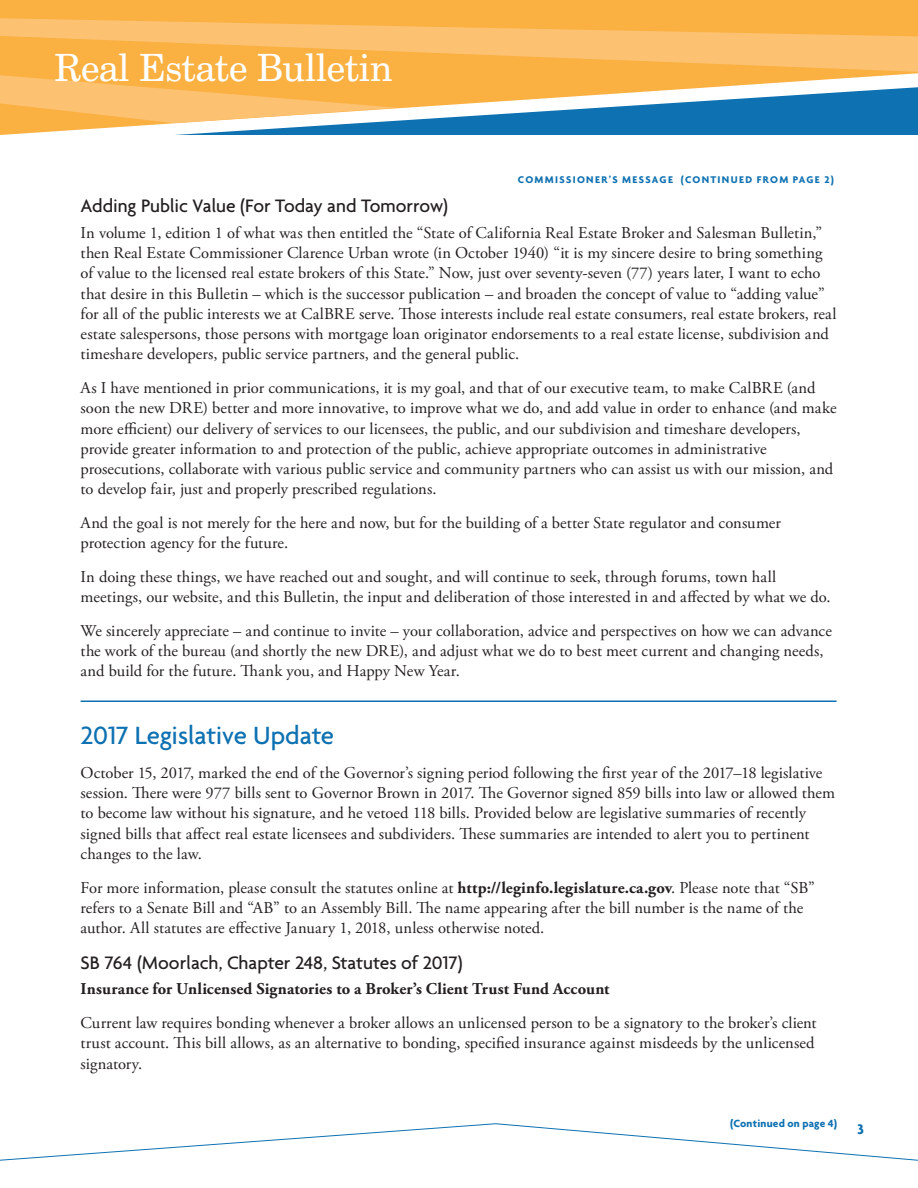
<style>
.page{position:relative;width:918px;height:1188px;background:#fff}
.page>*{position:absolute;margin:0;border:0;box-sizing:border-box;transform-origin:0 0}
.t1{font:37.5px "Century Schoolbook BT";letter-spacing:-.01em;color:#fff}
.Level_1_Head{font:500 27px "Agenda";letter-spacing:-.015em;color:#0e71b2}
.Level_2_Head{font:500 19.5px "Agenda";letter-spacing:-.005em;color:#231f20}
.Body{font:16.5px/20.2px "Adobe Garamond Pro";letter-spacing:.005em;color:#231f20}
.Body-2{font:700 16.5px "Adobe Garamond Pro";letter-spacing:.005em;color:#231f20}
.t2{font:700 15px "Agenda";color:#0e71b2}
.Body-3{font:700 11.25px "Agenda";letter-spacing:.02em;color:#0e71b2}
.CONTINUED_TEXT{font:700 10.5px "Agenda";letter-spacing:.125em;color:#0e71b2}
.s1{font-weight:700}
</style>
<div class="page">
<svg style="left:0;top:72px;width:918px;height:63px;fill:#fbb042"></svg>
<svg style="left:398px;top:0;width:520px;height:72px;background:#fbb755"></svg>
<svg style="left:0;top:0;width:398px;height:123px;background:#fbb652"></svg>
<svg style="left:175px;top:86px;width:743px;height:49px"></svg>
<svg style="left:0;top:1123px;width:918px;height:38px"></svg>
<hr style="left:81px;top:700px;width:756px;height:2px;background:#0e71b2">
<h1 class="t1" style="left:54px;top:44px;width:340px">Real Estate Bulletin</h1>
<p class="CONTINUED_TEXT" style="left:518px;top:174px;width:317px">COMMISSIONER’S MESSAGE (CONTINUED FROM PAGE 2)</p>
<p class="Level_2_Head" style="left:81px;top:194px;width:369px">Adding Public Value (For Today and Tomorrow)</p>
<p class="Body" style="left:81px;top:223px;width:757px">In volume 1, edition 1 of what was then entitled the “State of California Real Estate Broker and Salesman Bulletin,” then Real Estate Commissioner Clarence Urban wrote (in October 1940) “it is my sincere desire to bring something of value to the licensed real estate brokers of this State.” Now, just over seventy-seven (77) years later, I want to echo that desire in this Bulletin – which is the successor publication – and broaden the concept of value to “adding value” for all of the public interests we at CalBRE serve. Those interests include real estate consumers, real estate brokers, real estate salespersons, those persons with mortgage loan originator endorsements to a real estate license, subdivision and timeshare developers, public service partners, and the general public.</p>
<p class="Body" style="left:81px;top:378px;width:758px">As I have mentioned in prior communications, it is my goal, and that of our executive team, to make CalBRE (and soon the new DRE) better and more innovative, to improve what we do, and add value in order to enhance (and make more efficient) our delivery of services to our licensees, the public, and our subdivision and timeshare developers, provide greater information to and protection of the public, achieve appropriate outcomes in administrative prosecutions, collaborate with various public service and community partners who can assist us with our mission, and to develop fair, just and properly prescribed regulations.</p>
<p class="Body" style="left:81px;top:513px;width:702px">And the goal is not merely for the here and now, but for the building of a better State regulator and consumer protection agency for the future.</p>
<p class="Body" style="left:81px;top:567px;width:752px">In doing these things, we have reached out and sought, and will continue to seek, through forums, town hall meetings, our website, and this Bulletin, the input and deliberation of those interested in and affected by what we do.</p>
<p class="Body" style="left:81px;top:621px;width:753px">We sincerely appreciate – and continue to invite – your collaboration, advice and perspectives on how we can advance the work of the bureau (and shortly the new DRE), and adjust what we do to best meet current and changing needs, and build for the future. Thank you, and Happy New Year.</p>
<p class="Level_1_Head" style="left:81px;top:719px;width:255px">2017 Legislative Update</p>
<p class="Body" style="left:81px;top:763px;width:756px">October 15, 2017, marked the end of the Governor’s signing period following the first year of the 2017–18 legislative session. There were 977 bills sent to Governor Brown in 2017. The Governor signed 859 bills into law or allowed them to become law without his signature, and he vetoed 118 bills. Provided below are legislative summaries of recently signed bills that affect real estate licensees and subdividers. These summaries are intended to alert you to pertinent changes to the law.</p>
<p class="Body" style="left:81px;top:878px;width:736px">For more information, please consult the statutes online at <span class="s1">http://leginfo.legislature.ca.gov</span>. Please note that “SB” refers to a Senate Bill and “AB” to an Assembly Bill. The name appearing after the bill number is the name of the author. All statutes are effective January 1, 2018, unless otherwise noted.</p>
<p class="Level_2_Head" style="left:81px;top:951px;width:384px">SB 764 (Moorlach, Chapter 248, Statutes of 2017)</p>
<p class="Body-2" style="left:81px;top:979px;width:531px">Insurance for Unlicensed Signatories to a Broker’s Client Trust Fund Account</p>
<p class="Body" style="left:81px;top:1013px;width:738px">Current law requires bonding whenever a broker allows an unlicensed person to be a signatory to the broker’s client trust account. This bill allows, as an alternative to bonding, specified insurance against misdeeds by the unlicensed signatory.</p>
<p class="Body-3" style="left:730px;top:1117px;width:109px">(Continued on page 4)</p>
<p class="t2" style="left:858px;top:1120px;width:8px">3</p>
</div>
